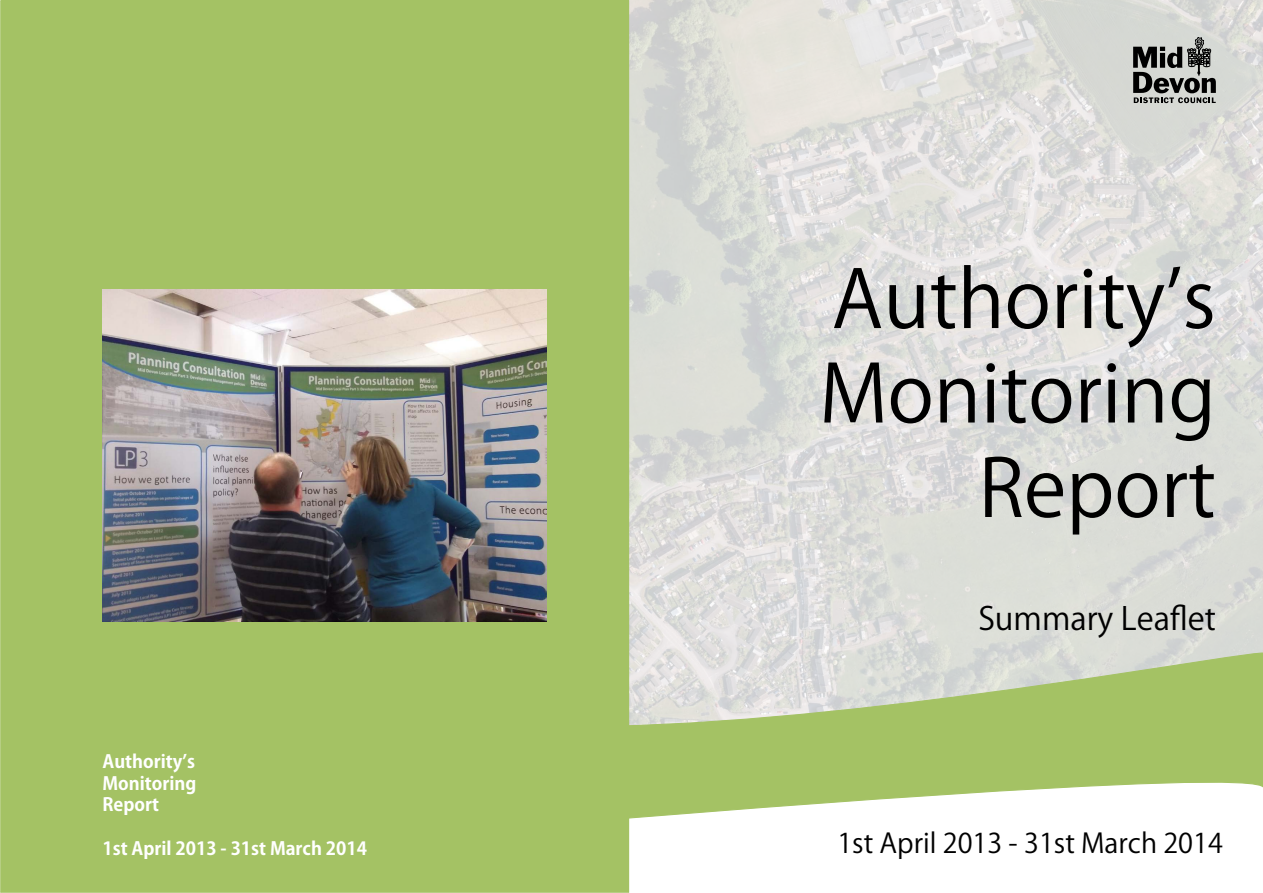
<style>
.page{position:relative;width:1263px;height:893px;background:#fff}
.page>*{position:absolute;margin:0;border:0;box-sizing:border-box;transform-origin:0 0}
.t1{font:78.75px/94.5px "Koz Go Pro";color:#000;text-align:right}
.t2{font:31.5px "Koz Go Pro";color:#000}
.t3{font:27px "Koz Go Pro";color:#000}
.t4{font:700 18px/21.6px "Koz Go Pro";color:#fff;text-align:justify}
</style>
<div class="page">
<img style="left:629px;top:0;width:634px;height:649px">
<svg style="left:629px;top:649px;width:634px;height:244px"></svg>
<svg style="left:1133px;top:37px;width:83px;height:66px;background:#80827f"></svg>
<div style="left:1px;top:1px;width:628px;height:891px;background:#a4c264"></div>
<img style="left:102px;top:289px;width:444px;height:333px">
<p class="t4" style="left:102px;top:752px;width:95px">Authority’s Monitoring Report</p>
<p class="t4" style="left:102px;top:838px;width:266px">1st April 2013 - 31st March 2014</p>
<h1 class="t1" style="left:819px;top:254px;width:398px">Authority’s<br>Monitoring<br>Report</h1>
<h2 class="t2" style="left:978px;top:598px;width:239px">Summary Leaflet</h2>
<h3 class="t3" style="left:837px;top:825px;width:387px">1st April 2013 - 31st March 2014</h3>
</div>
